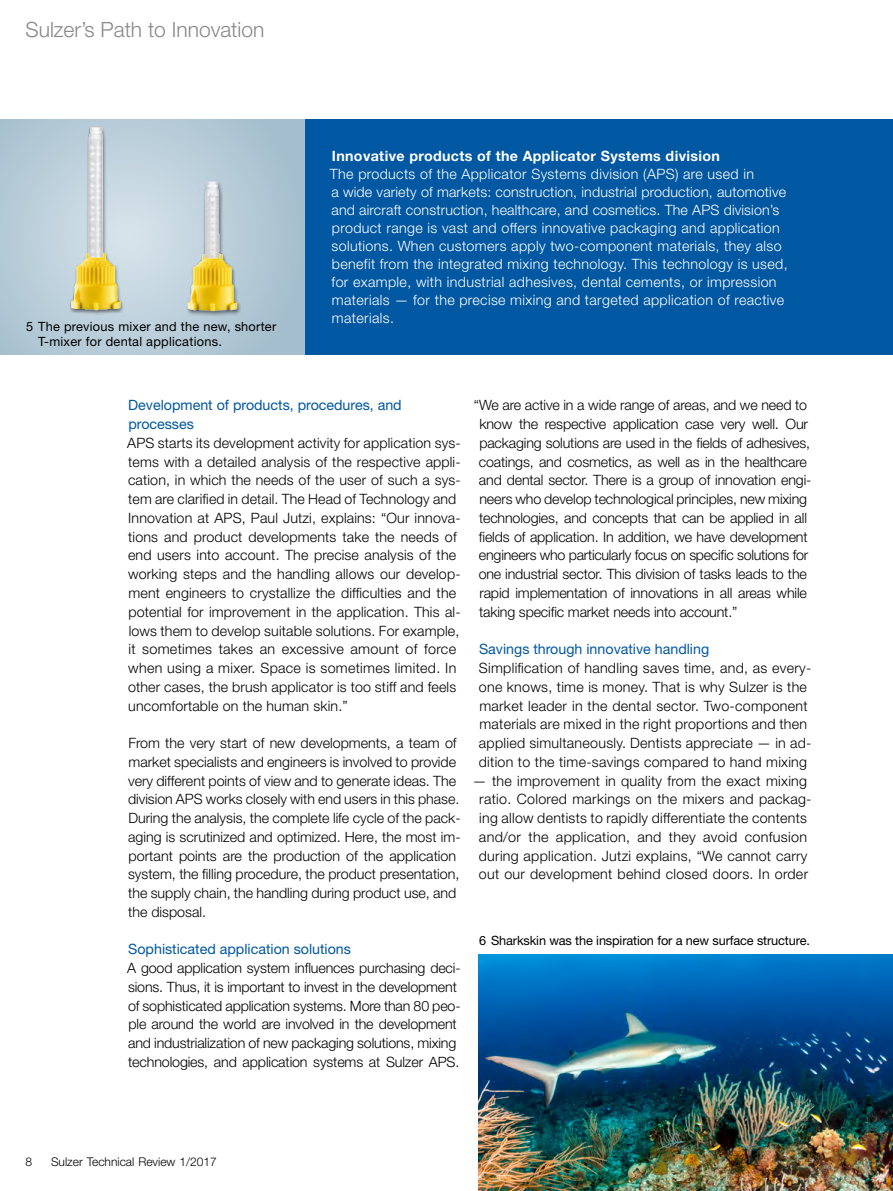
<style>
.page{position:relative;width:893px;height:1191px;background:#fff}
.page>*{position:absolute;margin:0;border:0;box-sizing:border-box;transform-origin:0 0}
.t1{font:300 21px "Helvetica Neue LT Std";color:#868786}
.t2{font:300 14.25px/18.8px "Helvetica Neue LT Std";color:#000}
.t3{font:300 14.25px/18.8px "Helvetica Neue LT Std";letter-spacing:.02em;color:#000}
.t4{font:300 14.25px/18px "Helvetica Neue LT Std";letter-spacing:.025em;color:#fff}
.t5{font:14.25px/18.8px "Helvetica Neue LT Std";color:#0057a2}
.t6{font:700 14.25px "Helvetica Neue LT Std";letter-spacing:.025em;color:#fff}
.t7{font:12.75px/15px "Helvetica Neue LT Std";letter-spacing:.02em;color:#000}
.t8{font:12.75px "Helvetica Neue LT Std";letter-spacing:-.01em;color:#000}
.t9{font:300 12px "Helvetica Neue LT Std";color:#000}
</style>
<div class="page">
<svg style="left:0;top:119px;width:305px;height:235px;background:#b5cad7"></svg>
<div style="left:305px;top:119px;width:588px;height:235px;background:#0057a2"></div>
<div style="left:186px;top:181px;width:55px;height:135px;background:#000;opacity:.5"></div>
<img style="left:173px;top:126px;width:72px;height:186px">
<img style="left:478px;top:954px;width:415px;height:237px">
<div style="left:68px;top:127px;width:56px;height:189px;background:#000;opacity:.5"></div>
<img style="left:68px;top:126px;width:64px;height:186px">
<h1 class="t1" style="left:26px;top:17px;width:240px">Sulzer’s Path to Innovation</h1>
<p class="t7" style="left:38px;top:319px;width:240px;text-indent:-12px">5 The previous mixer and the new, shorter<br>T-mixer for dental applications.</p>
<p class="t6" style="left:332px;top:147px;width:390px">Innovative products of the Applicator Systems division</p>
<p class="t4" style="left:330px;top:164px;width:459px">The products of the Applicator Systems division (APS) are used in<br>a wide variety of markets: construction, industrial production, automotive and aircraft construction, healthcare, and cosmetics. The APS division’s product range is vast and offers innovative packaging and application solutions. When customers apply two-component materials, they also benefit from the integrated mixing technology. This technology is used, for example, with industrial adhesives, dental cements, or impression materials — for the precise mixing and targeted application of reactive materials.</p>
<p class="t5" style="left:128px;top:396px;width:275px">Development of products, procedures, and processes</p>
<p class="t2" style="left:127px;top:433px;width:335px">APS starts its development activity for application sys&shy;tems with a detailed analysis of the respective appli&shy;cation, in which the needs of the user of such a sys&shy;tem are clarified in detail. The Head of Technology and Innovation at APS, Paul Jutzi, explains: “Our innova&shy;tions and product developments take the needs of end users into account. The precise analysis of the working steps and the handling allows our develop&shy;ment engineers to crystallize the difficulties and the potential for improvement in the application. This al&shy;lows them to develop suitable solutions. For example, it sometimes takes an excessive amount of force when using a mixer. Space is sometimes limited. In other cases, the brush applicator is too stiff and feels uncomfortable on the human skin.”</p>
<p class="t2" style="left:128px;top:733px;width:334px">From the very start of new developments, a team of market specialists and engineers is involved to provide very different points of view and to generate ideas. The division APS works closely with end users in this phase.<br>During the analysis, the complete life cycle of the pack&shy;aging is scrutinized and optimized. Here, the most im&shy;portant points are the production of the application system, the filling procedure, the product presentation, the supply chain, the handling during product use, and the disposal.</p>
<p class="t5" style="left:128px;top:939px;width:224px">Sophisticated application solutions</p>
<p class="t2" style="left:127px;top:958px;width:335px">A good application system influences purchasing deci&shy;sions. Thus, it is important to invest in the development of sophisticated application systems. More than 80 peo&shy;ple around the world are involved in the development and industrialization of new packaging solutions, mixing technologies, and application systems at Sulzer APS.</p>
<p class="t2" style="left:479px;top:396px;width:334px;text-indent:-5px">“We are active in a wide range of areas, and we need to know the respective application case very well. Our packaging solutions are used in the fields of adhesives, coatings, and cosmetics, as well as in the healthcare and dental sector. There is a group of innovation engi&shy;neers who develop technological principles, new mixing technologies, and concepts that can be applied in all fields of application. In addition, we have development engineers who particularly focus on specific solutions for one industrial sector. This division of tasks leads to the rapid implementation of innovations in all areas while taking specific market needs into account.”</p>
<p class="t5" style="left:479px;top:639px;width:232px">Savings through innovative handling</p>
<p class="t3" style="left:479px;top:658px;width:334px">Simplification of handling saves time, and, as every&shy;one knows, time is money. That is why Sulzer is the market leader in the dental sector. Two-component materials are mixed in the right proportions and then applied simultaneously. Dentists appreciate — in ad&shy;dition to the time-savings compared to hand mixing</p>
<p class="t3" style="left:473px;top:771px;width:340px;text-align:center">— the improvement in quality from the exact mixing ratio. Colored markings on the mixers and packag&shy;ing allow dentists to rapidly differentiate the contents and/or the application, and they avoid confusion during application. Jutzi explains, “We cannot carry out our development behind closed doors. In order</p>
<p class="t8" style="left:479px;top:933px;width:332px">6 Sharkskin was the inspiration for a new surface structure.</p>
<p class="t9" style="left:26px;top:1153px;width:8px">8</p>
<p class="t9" style="left:51px;top:1153px;width:167px">Sulzer Technical Review 1/2017</p>
</div>
